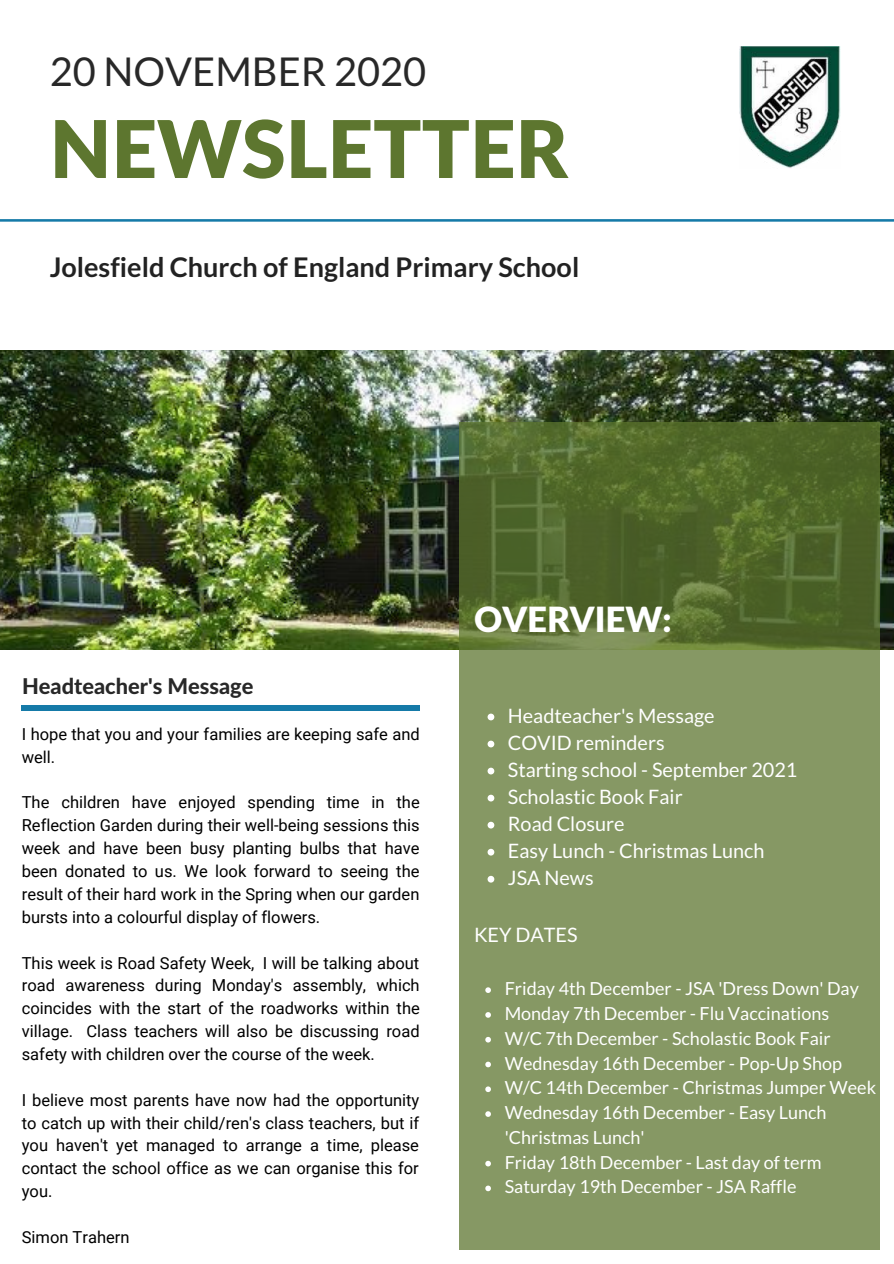
<style>
.page{position:relative;width:894px;height:1264px;background:#fff}
.page>*{position:absolute;margin:0;border:0;box-sizing:border-box;transform-origin:0 0}
.t1{font:900 79.5px "Lato Latin";color:#5d762f}
.t2{font:39.75px "Lato";color:#282828}
.t3{font:900 34.8px "Lato Latin";color:#fff}
.t4{font:700 27px "Lato";color:#222}
.t5{font:800 21.75px "Lato Latin";color:#282828}
.t6{font:19.8px/27px "Lato";color:#fff}
.t7{font:18px/24.8px "Lato";color:#fff}
.t8{font:16.5px/22.8px "Roboto";color:#000;text-align:justify}
</style>
<div class="page">
<svg style="left:0;top:219px;width:893px;height:3px;background:#378db4"></svg>
<img style="left:0;top:350px;width:893px;height:299px">
<div style="left:22px;top:705px;width:397px;height:6px;background:#157aa8"></div>
<svg style="left:459px;top:421px;width:420px;height:828px;background:#778a54"></svg>
<img style="left:739px;top:47px;width:101px;height:121px">
<svg style="left:487px;top:713px;width:7px;height:7px"></svg>
<svg style="left:487px;top:740px;width:7px;height:7px"></svg>
<svg style="left:487px;top:767px;width:7px;height:7px"></svg>
<svg style="left:487px;top:794px;width:7px;height:7px"></svg>
<svg style="left:487px;top:821px;width:7px;height:7px"></svg>
<svg style="left:487px;top:848px;width:7px;height:7px"></svg>
<svg style="left:487px;top:875px;width:7px;height:7px"></svg>
<svg style="left:485px;top:987px;width:6px;height:5px"></svg>
<svg style="left:485px;top:1012px;width:6px;height:5px"></svg>
<svg style="left:485px;top:1036px;width:6px;height:6px"></svg>
<svg style="left:485px;top:1061px;width:6px;height:6px"></svg>
<svg style="left:485px;top:1086px;width:6px;height:6px"></svg>
<svg style="left:485px;top:1111px;width:6px;height:5px"></svg>
<svg style="left:485px;top:1160px;width:6px;height:6px"></svg>
<svg style="left:485px;top:1185px;width:6px;height:6px"></svg>
<h2 class="t2" style="left:50px;top:49px;width:378px">20 NOVEMBER 2020</h2>
<h1 class="t1" style="left:50px;top:102px;width:519px">NEWSLETTER</h1>
<h3 class="t4" style="left:50px;top:251px;width:531px">Jolesfield Church of England Primary School</h3>
<h3 class="t5" style="left:22px;top:673px;width:233px">Headteacher's Message</h3>
<p class="t8" style="left:22px;top:722px;width:399px">I hope that you and your families are keeping safe and well.</p>
<p class="t8" style="left:22px;top:790px;width:399px">The children have enjoyed spending time in the Reflection Garden during their well-being sessions this week and have been busy planting bulbs that have been donated to us. We look forward to seeing the result of their hard work in the Spring when our garden bursts into a colourful display of flowers.</p>
<p class="t8" style="left:22px;top:950px;width:399px">This week is Road Safety Week, I will be talking about road awareness during Monday's assembly, which coincides with the start of the roadworks within the village. Class teachers will also be discussing road safety with children over the course of the week.</p>
<p class="t8" style="left:22px;top:1087px;width:399px">I believe most parents have now had the opportunity to catch up with their child/ren's class teachers, but if you haven't yet managed to arrange a time, please contact the school office as we can organise this for you.</p>
<p class="t8" style="left:22px;top:1224px;width:109px">Simon Trahern</p>
<h3 class="t3" style="left:474px;top:598px;width:199px">OVERVIEW:</h3>
<p class="t6" style="left:507px;top:701px;width:291px">Headteacher's Message<br>COVID reminders<br>Starting school - September 2021<br>Scholastic Book Fair<br>Road Closure<br>Easy Lunch - Christmas Lunch<br>JSA News</p>
<p class="t6" style="left:474px;top:921px;width:105px">KEY DATES</p>
<p class="t7" style="left:504px;top:976px;width:373px">Friday 4th December - JSA 'Dress Down' Day Monday 7th December - Flu Vaccinations<br>W/C 7th December - Scholastic Book Fair Wednesday 16th December - Pop-Up Shop W/C 14th December - Christmas Jumper Week Wednesday 16th December - Easy Lunch 'Christmas Lunch'<br>Friday 18th December - Last day of term Saturday 19th December - JSA Raffle</p>
</div>
